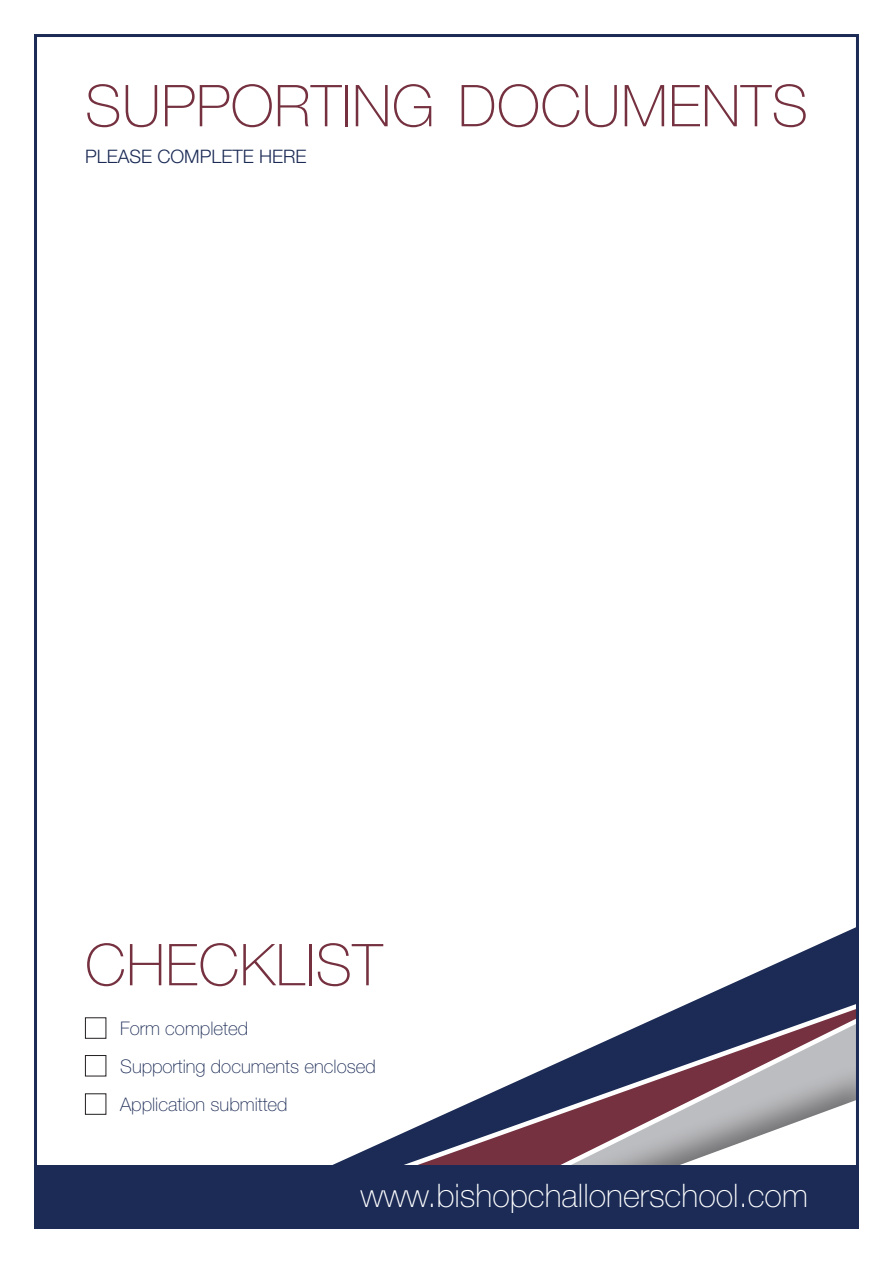
<style>
.page{position:relative;width:893px;height:1263px;background:#fff}
.page>*{position:absolute;margin:0;border:0;box-sizing:border-box;transform-origin:0 0}
.t1{font:100 57.75px "Helvetica Neue LT Std";letter-spacing:.01em;color:#75313f}
.t2{font:100 32.55px "Helvetica Neue LT Std";color:#fff}
.t3{font:100 18.75px "Helvetica Neue LT Std";color:#1b2b55}
.t4{font:300 18.6px "Helvetica Neue LT Std";color:#1b2b55}
</style>
<div class="page">
<svg style="left:711px;top:927px;width:144px;height:66px"></svg>
<svg style="left:687px;top:993px;width:168px;height:11px;background:#2b3a61"></svg>
<svg style="left:557px;top:1004px;width:298px;height:59px"></svg>
<div style="left:272px;top:1063px;width:587px;height:166px;background:#231f20;opacity:.5"></div>
<svg style="left:506px;top:1099px;width:349px;height:66px"></svg>
<div style="left:34px;top:1165px;width:825px;height:64px;background:#1b2b55"></div>
<div style="left:85px;top:1017px;width:21px;height:22px;border:1px solid #231f20"></div>
<div style="left:85px;top:1093px;width:21px;height:22px;border:1px solid #231f20"></div>
<div style="left:85px;top:1055px;width:21px;height:21px;border:1px solid #231f20"></div>
<p class="t1" style="left:85px;top:73px;width:724px">SUPPORTING DOCUMENTS</p>
<p class="t4" style="left:85px;top:145px;width:223px">PLEASE COMPLETE HERE</p>
<p class="t1" style="left:85px;top:932px;width:299px">CHECKLIST</p>
<p class="t3" style="left:120px;top:1017px;width:130px">Form completed</p>
<p class="t3" style="left:120px;top:1055px;width:257px">Supporting documents enclosed</p>
<p class="t3" style="left:120px;top:1093px;width:169px">Application submitted</p>
<p class="t2" style="left:360px;top:1176px;width:449px">www.bishopchallonerschool.com</p>
</div>
